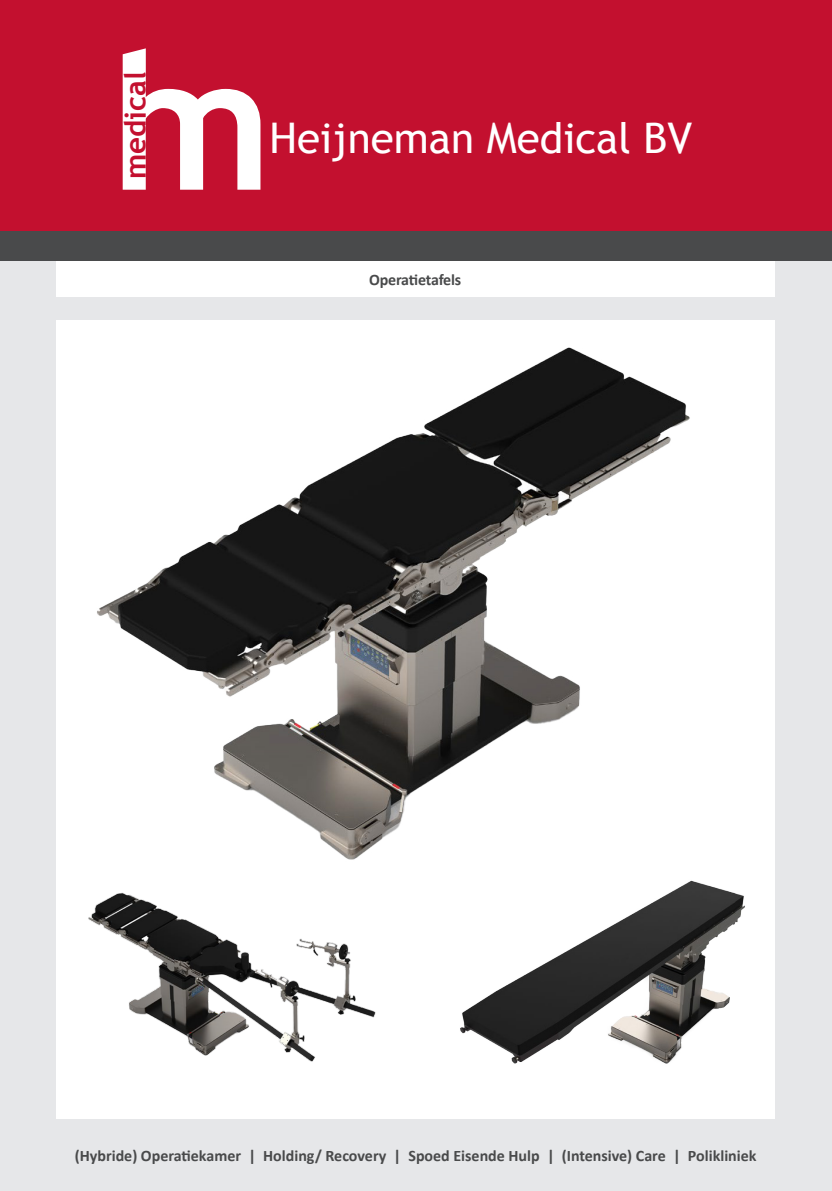
<style>
.page{position:relative;width:832px;height:1191px;background:#fff}
.page>*{position:absolute;margin:0;border:0;box-sizing:border-box;transform-origin:0 0}
.t1{font:42.2px "Trebuchet MS";color:#fff}
.t2{font:700 29.4px "Trebuchet MS";color:#c3102f}
.t3{font:700 16px "Calibri";color:#494a4b}
</style>
<div class="page">
<div style="left:0;top:231px;width:831px;height:960px;background:#e6e7e9"></div>
<div style="left:0;top:0;width:831px;height:231px;background:#c3102f"></div>
<svg style="left:123px;top:48px;width:137px;height:142px"></svg>
<div style="left:56px;top:320px;width:718px;height:798px;background:#fff"></div>
<div style="left:56px;top:261px;width:718px;height:36px;background:#fff"></div>
<div style="left:0;top:231px;width:831px;height:30px;background:#494a4b"></div>
<img style="left:97px;top:347px;width:593px;height:513px">
<img style="left:88px;top:892px;width:288px;height:170px">
<img style="left:460px;top:880px;width:285px;height:184px">
<p class="t2" style="left:117px;top:179px;width:109px;rotate:-90deg">medical</p>
<p class="t1" style="left:269px;top:113px;width:424px">Heijneman Medical BV</p>
<p class="t3" style="left:369px;top:269px;width:94px">Operatietafels</p>
<p class="t3" style="left:75px;top:1145px;width:683px">(Hybride) Operatiekamer | Holding/ Recovery | Spoed Eisende Hulp | (Intensive) Care | Polikliniek</p>
</div>
